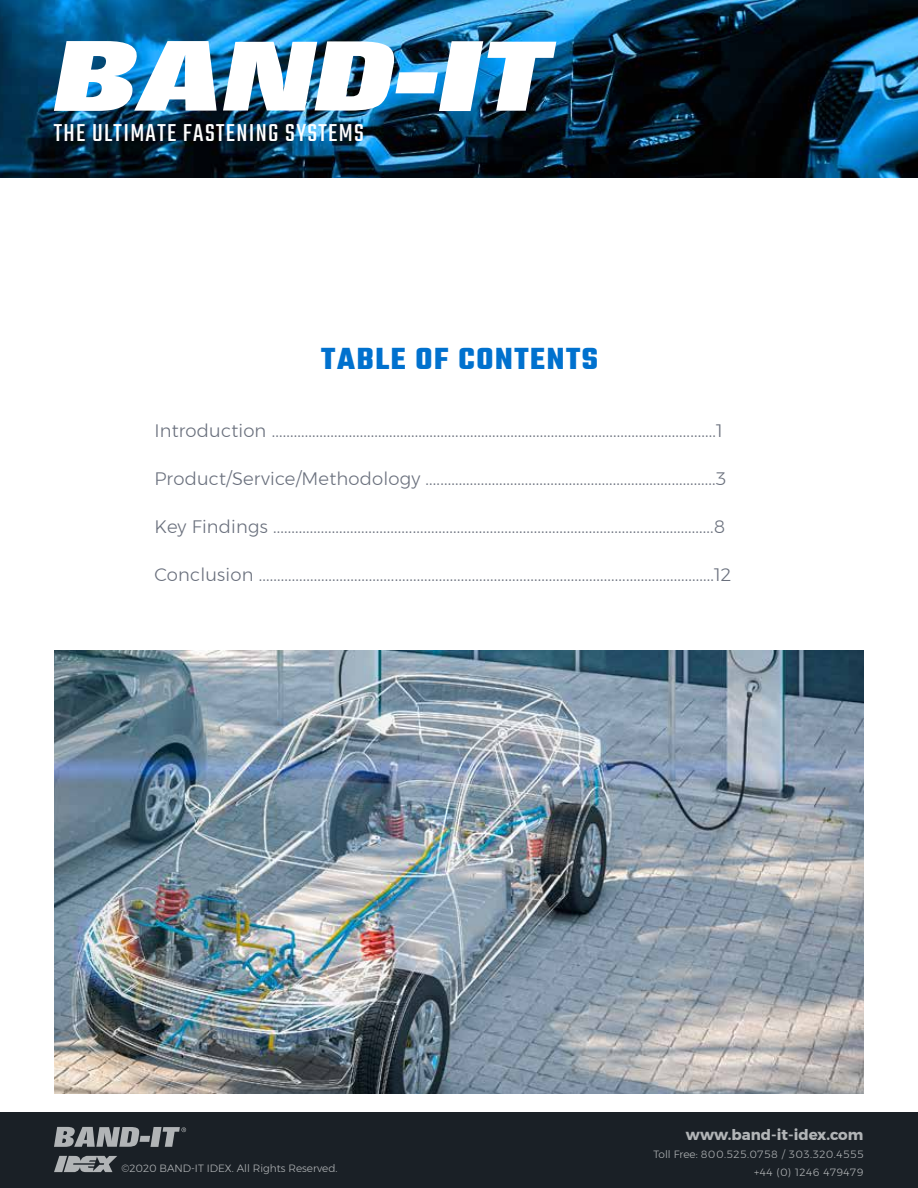
<style>
.page{position:relative;width:918px;height:1188px;background:#fff}
.page>*{position:absolute;margin:0;border:0;box-sizing:border-box;transform-origin:0 0}
.t1{font:700 33px "Teko";letter-spacing:.05em;color:#0071ce}
.t2{font:27px "Teko";letter-spacing:.05em;color:#fff}
.t3{font:300 18px "Montserrat";letter-spacing:.01em;color:#6a707d}
.t4{font:700 15px "Montserrat";color:#b1b4b6}
.t5{font:300 10.5px/18px "Montserrat";letter-spacing:.05em;color:#b1b4b6;text-align:right}
.t6{font:300 10.5px "Montserrat";color:#b1b4b6}
</style>
<div class="page">
<img style="left:0;top:0;width:918px;height:177px">
<svg style="left:54px;top:41px;width:163px;height:70px"></svg>
<img style="left:223px;top:41px;width:333px;height:70px">
<div style="left:0;top:1112px;width:918px;height:76px;background:#1a2026"></div>
<svg style="left:54px;top:1127px;width:132px;height:20px"></svg>
<svg style="left:54px;top:1156px;width:63px;height:16px"></svg>
<img style="left:55px;top:651px;width:808px;height:442px">
<h2 class="t2" style="left:54px;top:117px;width:312px">THE ULTIMATE FASTENING SYSTEMS</h2>
<h1 class="t1" style="left:321px;top:337px;width:278px">TABLE OF CONTENTS</h1>
<p class="t3" style="left:154px;top:417px;width:570px">Introduction .........................................................................................................................1</p>
<p class="t3" style="left:154px;top:465px;width:573px">Product/Service/Methodology ...............................................................................3</p>
<p class="t3" style="left:154px;top:513px;width:572px">Key Findings ........................................................................................................................8</p>
<p class="t3" style="left:154px;top:561px;width:578px">Conclusion ............................................................................................................................12</p>
<p class="t6" style="left:122px;top:1160px;width:217px">©2020 BAND-IT IDEX. All Rights Reserved.</p>
<p class="t4" style="left:686px;top:1123px;width:179px">www.band-it-idex.com</p>
<p class="t5" style="left:654px;top:1145px;width:211px">Toll Free: 800.525.0758 / 303.320.4555 +44 (0) 1246 479479</p>
</div>
